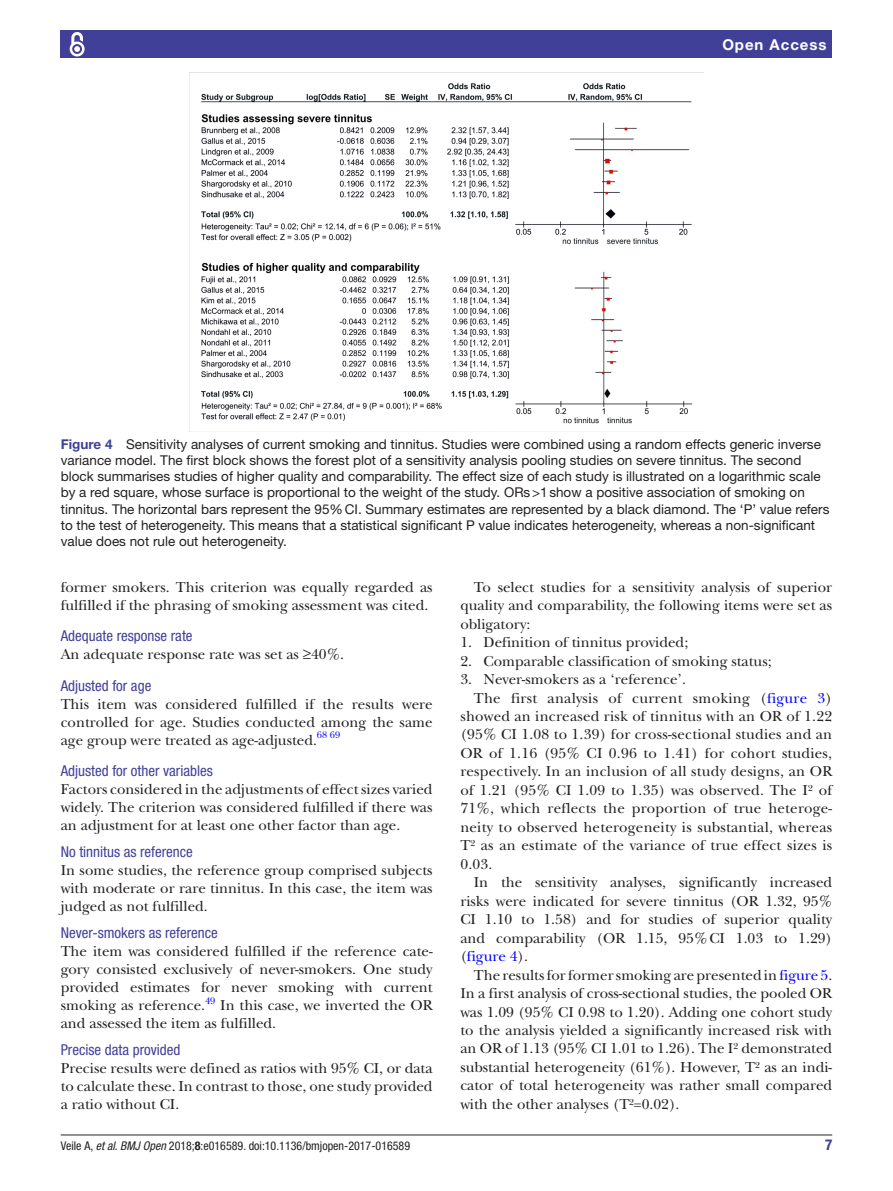
<style>
.page{position:relative;width:893px;height:1191px;background:#fff}
.page>*{position:absolute;margin:0;border:0;box-sizing:border-box;transform-origin:0 0}
.t1{font:15px/18px "New Baskerville";color:#231f20;text-align:justify}
.t2{font:condensed 15px "Helvetica Neue LT Std";color:#414099}
.t3{font:700 15px "Helvetica Neue LT Std";letter-spacing:.065em;color:#fff}
.t4{font:15px "New Baskerville";color:#00f}
.t5{font:700 condensed 15px "Helvetica Neue LT Std";color:#414099}
.t6{font:13.5px/16.2px "Helvetica Neue LT Std";color:#231f20}
.t7{font:condensed 12px "Helvetica Neue LT Std";color:#231f20}
.t8{font:9.9px "New Baskerville";color:#00f}
.s1{font-weight:700;color:#414099}
.s2{color:#00f}
.s3{color:#231f20}
.s4{font-style:italic}
.s5{font-weight:700}
</style>
<div class="page">
<hr style="left:61px;top:1134px;width:771px;height:1px;background:#231f20">
<div style="left:61px;top:31px;width:771px;height:27px;background:#414099"></div>
<svg style="left:69px;top:32px;width:16px;height:25px"></svg>
<img style="left:189px;top:73px;width:504px;height:358px">
<p class="t3" style="left:722px;top:35px;width:106px">Open Access</p>
<p class="t6" style="left:61px;top:436px;width:770px"><span class="s1">Figure 4</span> Sensitivity analyses of current smoking and tinnitus. Studies were combined using a random effects generic inverse variance model. The first block shows the forest plot of a sensitivity analysis pooling studies on severe tinnitus. The second block summarises studies of higher quality and comparability. The effect size of each study is illustrated on a logarithmic scale by a red square, whose surface is proportional to the weight of the study. ORs&gt;1show a positive association of smoking on tinnitus. The horizontal bars represent the 95%CI. Summary estimates are represented by a black diamond. The ‘P’ value refers to the test of heterogeneity. This means that a statistical significant P value indicates heterogeneity, whereas a non-significant value does not rule out heterogeneity.</p>
<p class="t1" style="left:61px;top:578px;width:373px">former smokers. This criterion was equally regarded as fulfilled if the phrasing of smoking assessment was cited.</p>
<p class="t2" style="left:61px;top:627px;width:133px">Adequate response rate</p>
<p class="t1" style="left:61px;top:645px;width:285px">An adequate response rate was set as ≥40%.</p>
<p class="t2" style="left:61px;top:676px;width:92px">Adjusted for age</p>
<p class="t1" style="left:61px;top:695px;width:373px">This item was considered fulfilled if the results were controlled for age. Studies conducted among the same age group were treated as age-adjusted.</p>
<p class="t8" style="left:317px;top:729px;width:25px">68 69</p>
<p class="t2" style="left:61px;top:762px;width:154px">Adjusted for other variables</p>
<p class="t1" style="left:61px;top:780px;width:373px">Factors considered in the adjustments of effect sizes varied widely. The criterion was considered fulfilled if there was an adjustment for at least one other factor than age.</p>
<p class="t2" style="left:61px;top:843px;width:134px">No tinnitus as reference</p>
<p class="t1" style="left:61px;top:861px;width:373px">In some studies, the reference group comprised subjects with moderate or rare tinnitus. In this case, the item was judged as not fulfilled.</p>
<p class="t2" style="left:61px;top:924px;width:159px">Never-smokers as reference</p>
<p class="t1" style="left:61px;top:942px;width:373px">The item was considered fulfilled if the reference cate&shy;gory consisted exclusively of never-smokers. One study provided estimates for never smoking with current smoking as reference.<sup>49</sup> In this case, we inverted the OR and assessed the item as fulfilled.</p>
<p class="t2" style="left:61px;top:1041px;width:121px">Precise data provided</p>
<p class="t1" style="left:61px;top:1059px;width:373px">Precise results were defined as ratios with 95% CI, or data to calculate these. In contrast to those, one study provided a ratio without CI.</p>
<p class="t1" style="left:460px;top:577px;width:373px;line-height:18.5px;text-indent:14px">To select studies for a sensitivity analysis of superior quality and comparability, the following items were set as obligatory:</p>
<p class="t1" style="left:460px;top:633px;width:229px">1. Definition of tinnitus provided;</p>
<p class="t1" style="left:460px;top:652px;width:313px">2. Comparable classification of smoking status;</p>
<p class="t1" style="left:460px;top:670px;width:227px">3. Never-smokers as a ‘reference’.</p>
<p class="t1" style="left:474px;top:688px;width:360px">The first analysis of current smoking (<span class="s2">figure 3</span>)</p>
<p class="t1" style="left:460px;top:707px;width:373px">showed an increased risk of tinnitus with an OR of 1.22</p>
<p class="t1" style="left:460px;top:725px;width:373px">(95% CI 1.08 to 1.39) for cross-sectional studies and an</p>
<p class="t1" style="left:460px;top:744px;width:373px">OR of 1.16 (95% CI 0.96 to 1.41) for cohort studies,</p>
<p class="t1" style="left:460px;top:762px;width:373px">respectively. In an inclusion of all study designs, an OR</p>
<p class="t1" style="left:460px;top:781px;width:373px">of 1.21 (95% CI 1.09 to 1.35) was observed. The I² of</p>
<p class="t1" style="left:460px;top:799px;width:373px">71%, which reflects the proportion of true heteroge-</p>
<p class="t1" style="left:460px;top:818px;width:373px">neity to observed heterogeneity is substantial, whereas</p>
<p class="t1" style="left:460px;top:836px;width:373px">T² as an estimate of the variance of true effect sizes is</p>
<p class="t1" style="left:460px;top:855px;width:34px">0.03.</p>
<p class="t1" style="left:474px;top:873px;width:360px">In the sensitivity analyses, significantly increased</p>
<p class="t1" style="left:460px;top:892px;width:373px">risks were indicated for severe tinnitus (OR 1.32, 95%</p>
<p class="t1" style="left:460px;top:910px;width:373px">CI 1.10 to 1.58) and for studies of superior quality</p>
<p class="t1" style="left:460px;top:929px;width:373px">and comparability (OR 1.15, 95%CI 1.03 to 1.29)</p>
<p class="t4" style="left:460px;top:947px;width:69px"><span class="s3">(</span>figure 4<span class="s3">).</span></p>
<p class="t1" style="left:474px;top:965px;width:360px">The results for former smoking are presented in <span class="s2">figure 5</span>.</p>
<p class="t1" style="left:460px;top:984px;width:373px">In a first analysis of cross-sectional studies, the pooled OR</p>
<p class="t1" style="left:460px;top:1002px;width:373px">was 1.09 (95% CI 0.98 to 1.20). Adding one cohort study</p>
<p class="t1" style="left:460px;top:1021px;width:373px">to the analysis yielded a significantly increased risk with</p>
<p class="t1" style="left:460px;top:1039px;width:373px">an OR of 1.13 (95% CI 1.01 to 1.26). The I² demonstrated</p>
<p class="t1" style="left:460px;top:1058px;width:373px">substantial heterogeneity (61%). However, T² as an indi-</p>
<p class="t1" style="left:460px;top:1076px;width:373px">cator of total heterogeneity was rather small compared</p>
<p class="t1" style="left:460px;top:1095px;width:221px">with the other analyses (T²=0.02).</p>
<p class="t7" style="left:61px;top:1138px;width:351px">Veile A, <span class="s4">et al</span>. <span class="s4">BMJ Open</span> 2018;<span class="s5">8</span>:e016589. doi:10.1136/bmjopen-2017-016589</p>
<p class="t5" style="left:825px;top:1135px;width:9px">7</p>
</div>
